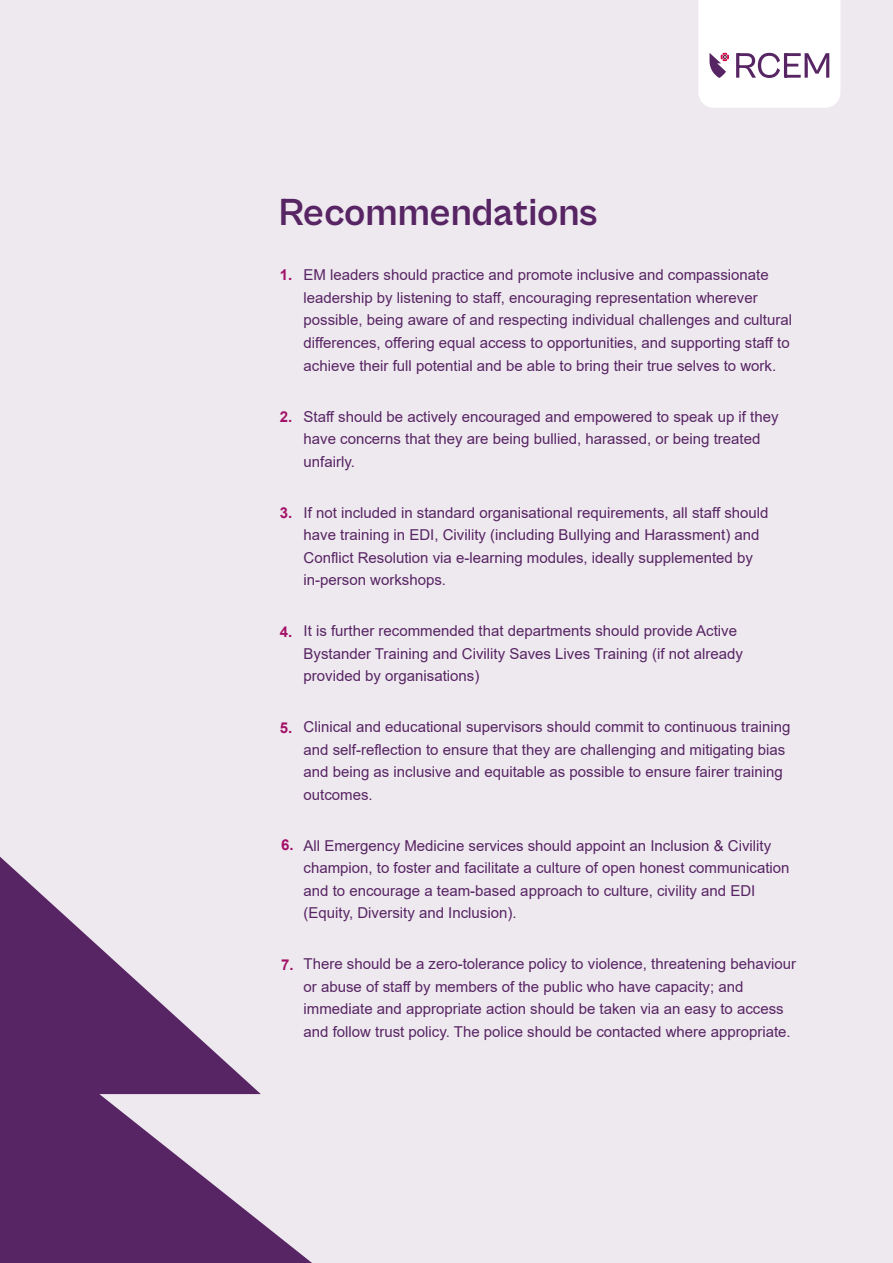
<style>
.page{position:relative;width:893px;height:1263px;background:#eee8ef}
.page>*{position:absolute;margin:0;border:0;box-sizing:border-box;transform-origin:0 0}
.t1{font:700 39px "Cabinet Grotesk Variable";color:#572563}
.t2{font:15px/22.5px "Arial";color:#572563}
.t3{font:700 15px "Arial";color:#a31268}
</style>
<div class="page">
<svg style="left:0;top:857px;width:312px;height:406px;fill:#572563"></svg>
<svg style="left:698px;top:0;width:142px;height:108px;background:#f2eef3"></svg>
<h1 class="t1" style="left:279px;top:191px;width:320px">Recommendations</h1>
<p class="t3" style="left:280px;top:265px;width:14px">1.</p>
<p class="t3" style="left:280px;top:406px;width:14px">2.</p>
<p class="t3" style="left:280px;top:502px;width:14px">3.</p>
<p class="t3" style="left:280px;top:621px;width:14px">4.</p>
<p class="t3" style="left:280px;top:717px;width:14px">5.</p>
<p class="t3" style="left:281px;top:834px;width:14px">6.</p>
<p class="t3" style="left:281px;top:954px;width:14px">7.</p>
<p class="t2" style="left:303px;top:264px;width:490px">EM leaders should practice and promote inclusive and compassionate leadership by listening to staff, encouraging representation wherever possible, being aware of and respecting individual challenges and cultural differences, offering equal access to opportunities, and supporting staff to achieve their full potential and be able to bring their true selves to work.</p>
<p class="t2" style="left:303px;top:405px;width:476px">Staff should be actively encouraged and empowered to speak up if they have concerns that they are being bullied, harassed, or being treated unfairly.</p>
<p class="t2" style="left:303px;top:501px;width:466px">If not included in standard organisational requirements, all staff should have training in EDI, Civility (including Bullying and Harassment) and Conflict Resolution via e-learning modules, ideally supplemented by in-person workshops.</p>
<p class="t2" style="left:303px;top:619px;width:441px">It is further recommended that departments should provide Active<br>Bystander Training and Civility Saves Lives Training (if not already provided by organisations)</p>
<p class="t2" style="left:303px;top:715px;width:488px">Clinical and educational supervisors should commit to continuous training and self-reflection to ensure that they are challenging and mitigating bias and being as inclusive and equitable as possible to ensure fairer training outcomes.</p>
<p class="t2" style="left:303px;top:834px;width:488px">All Emergency Medicine services should appoint an Inclusion &amp; Civility champion, to foster and facilitate a culture of open honest communication and to encourage a team-based approach to culture, civility and EDI (Equity, Diversity and Inclusion).</p>
<p class="t2" style="left:303px;top:952px;width:494px">There should be a zero-tolerance policy to violence, threatening behaviour or abuse of staff by members of the public who have capacity; and immediate and appropriate action should be taken via an easy to access and follow trust policy. The police should be contacted where appropriate.</p>
</div>
